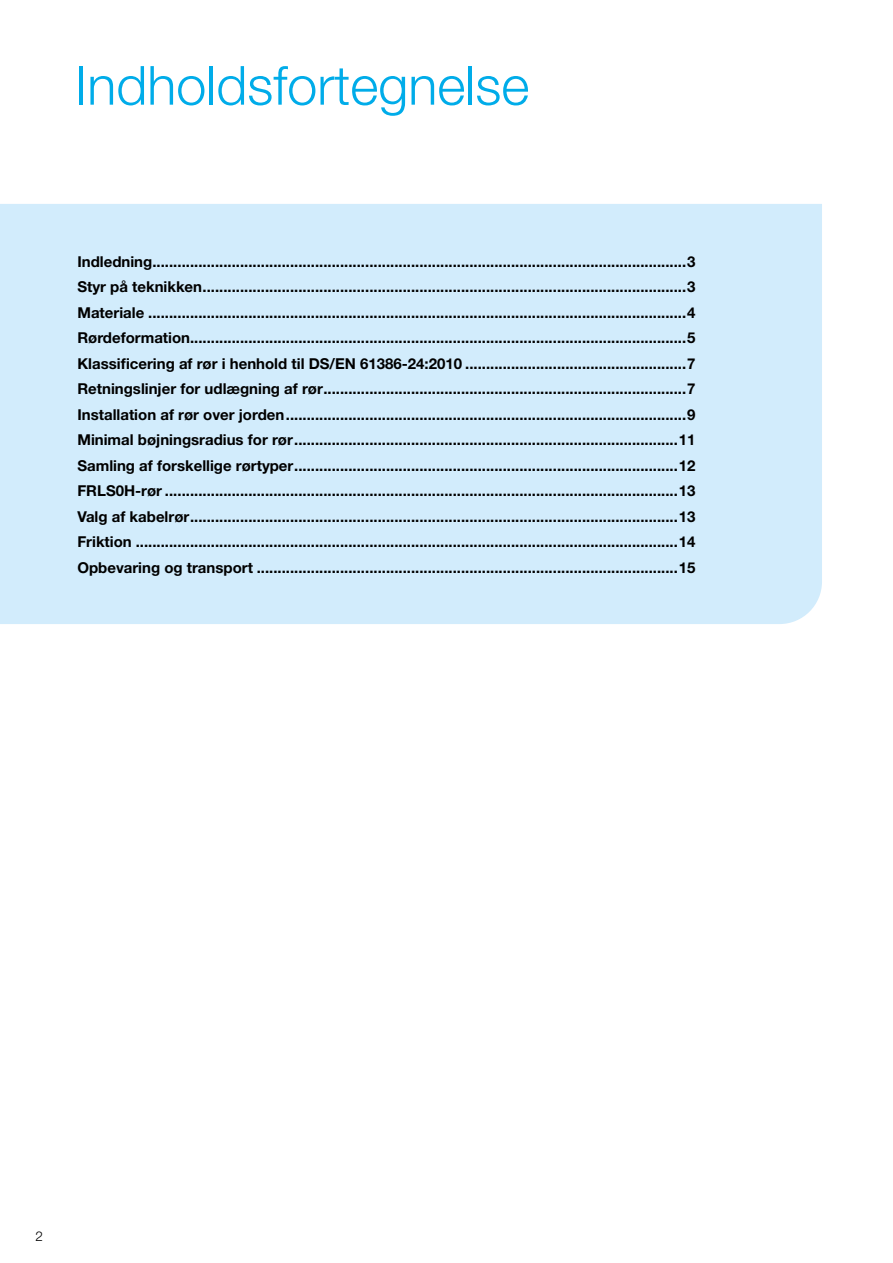
<style>
.page{position:relative;width:893px;height:1263px;background:#fff}
.page>*{position:absolute;margin:0;border:0;box-sizing:border-box;transform-origin:0 0}
.t1{font:300 54px "Helvetica Neue";color:#00ace9}
.t2{font:700 15px/25.5px "Helvetica Neue";color:#000;text-align:justify}
.t3{font:300 13.5px "Helvetica Neue";color:#000}
</style>
<div class="page">
<div style="left:0;top:204px;width:822px;height:420px;background:#d2ecfc"></div>
<h1 class="t1" style="left:75px;top:52px;width:456px">Indholdsfortegnelse</h1>
<p class="t2" style="left:77px;top:248px;width:619px">Indledning................................................................................................................................3<br>Styr på teknikken....................................................................................................................3<br>Materiale .................................................................................................................................4<br>Rørdeformation.......................................................................................................................5<br>Klassificering af rør i henhold til DS/EN 61386-24:2010 .....................................................7<br>Retningslinjer for udlægning af rør.......................................................................................7<br>Installation af rør over jorden................................................................................................9<br>Minimal bøjningsradius for rør............................................................................................11<br>Samling af forskellige rørtyper............................................................................................12<br>FRLS0H-rør ...........................................................................................................................13<br>Valg af kabelrør.....................................................................................................................13<br>Friktion ..................................................................................................................................14<br>Opbevaring og transport .....................................................................................................15</p>
<p class="t3" style="left:36px;top:1227px;width:9px">2</p>
</div>
